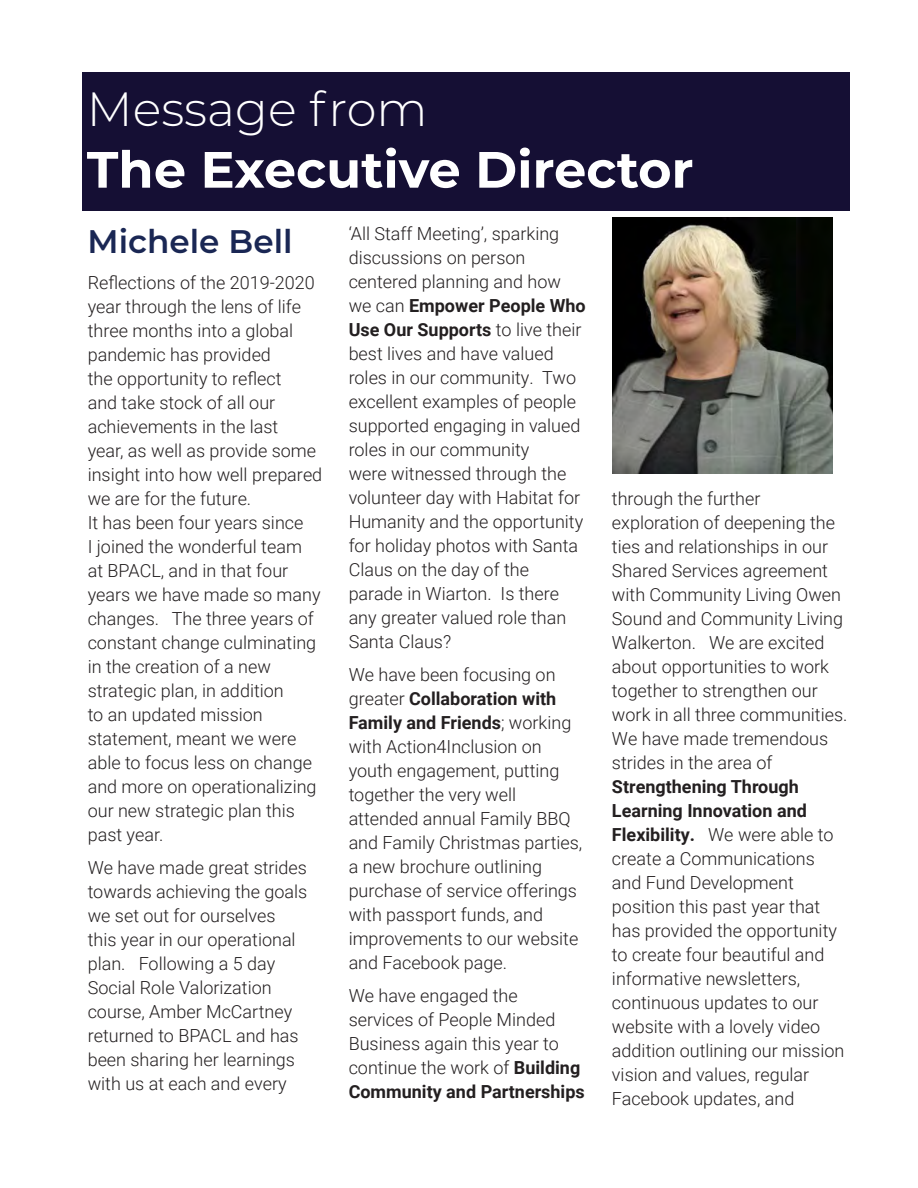
<style>
.page{position:relative;width:918px;height:1188px;background:#fff}
.page>*{position:absolute;margin:0;border:0;box-sizing:border-box;transform-origin:0 0}
.t1{font:700 51px "Montserrat";color:#fff}
.Tittle_Light{font:300 48px "Montserrat";color:#fff}
.Subtitle_1_acent_lef{font:600 32.7px "Montserrat";color:#1a2754}
.Caption_Right{font:300 18px/24px "Roboto";color:#231f20}
.s1{font-weight:700}
</style>
<div class="page">
<div style="left:82px;top:73px;width:768px;height:138px;background:#150f34"></div>
<img style="left:612px;top:217px;width:220px;height:257px">
<p class="Tittle_Light" style="left:87px;top:77px;width:342px">Message from</p>
<p class="t1" style="left:87px;top:133px;width:608px">The Executive Director</p>
<p class="Subtitle_1_acent_lef" style="left:88px;top:218px;width:206px">Michele Bell</p>
<p class="Caption_Right" style="left:88px;top:270px;width:236px">Reflections of the 2019-2020 year through the lens of life three months into a global pandemic has provided<br>the opportunity to reflect<br>and take stock of all our achievements in the last<br>year, as well as provide some insight into how well prepared we are for the future.</p>
<p class="Caption_Right" style="left:88px;top:510px;width:234px">It has been four years since<br>I joined the wonderful team at BPACL, and in that four years we have made so many changes. The three years of constant change culminating in the creation of a new strategic plan, in addition<br>to an updated mission statement, meant we were able to focus less on change and more on operationalizing our new strategic plan this past year.</p>
<p class="Caption_Right" style="left:88px;top:855px;width:221px">We have made great strides towards achieving the goals we set out for ourselves this year in our operational plan. Following a 5 day<br>Social Role Valorization course, Amber McCartney returned to BPACL and has been sharing her learnings with us at each and every</p>
<p class="Caption_Right" style="left:349px;top:221px;width:239px">‘All Staff Meeting’, sparking discussions on person centered planning and how we can <span class="s1">Empower People Who<br>Use Our Supports</span> to live their best lives and have valued roles in our community. Two excellent examples of people supported engaging in valued roles in our community<br>were witnessed through the volunteer day with Habitat for<br>Humanity and the opportunity for holiday photos with Santa<br>Claus on the day of the parade in Wiarton. Is there any greater valued role than<br>Santa Claus?</p>
<p class="Caption_Right" style="left:349px;top:662px;width:235px">We have been focusing on greater <span class="s1">Collaboration with<br>Family and Friends</span>; working with Action4Inclusion on youth engagement, putting together the very well attended annual Family BBQ and Family Christmas parties, a new brochure outlining purchase of service offerings with passport funds, and improvements to our website and Facebook page.</p>
<p class="Caption_Right" style="left:349px;top:983px;width:238px">We have engaged the services of People Minded<br>Business again this year to continue the work of <span class="s1">Building<br>Community and Partnerships</span></p>
<p class="Caption_Right" style="left:612px;top:486px;width:237px">through the further exploration of deepening the ties and relationships in our<br>Shared Services agreement with Community Living Owen<br>Sound and Community Living<br>Walkerton. We are excited about opportunities to work together to strengthen our work in all three communities.</p>
<p class="Caption_Right" style="left:612px;top:726px;width:234px">We have made tremendous strides in the area of<br><span class="s1">Strengthening Through<br>Learning Innovation and<br>Flexibility.</span> We were able to create a Communications and Fund Development position this past year that has provided the opportunity to create four beautiful and informative newsletters, continuous updates to our website with a lovely video addition outlining our mission vision and values, regular<br>Facebook updates, and</p>
</div>
